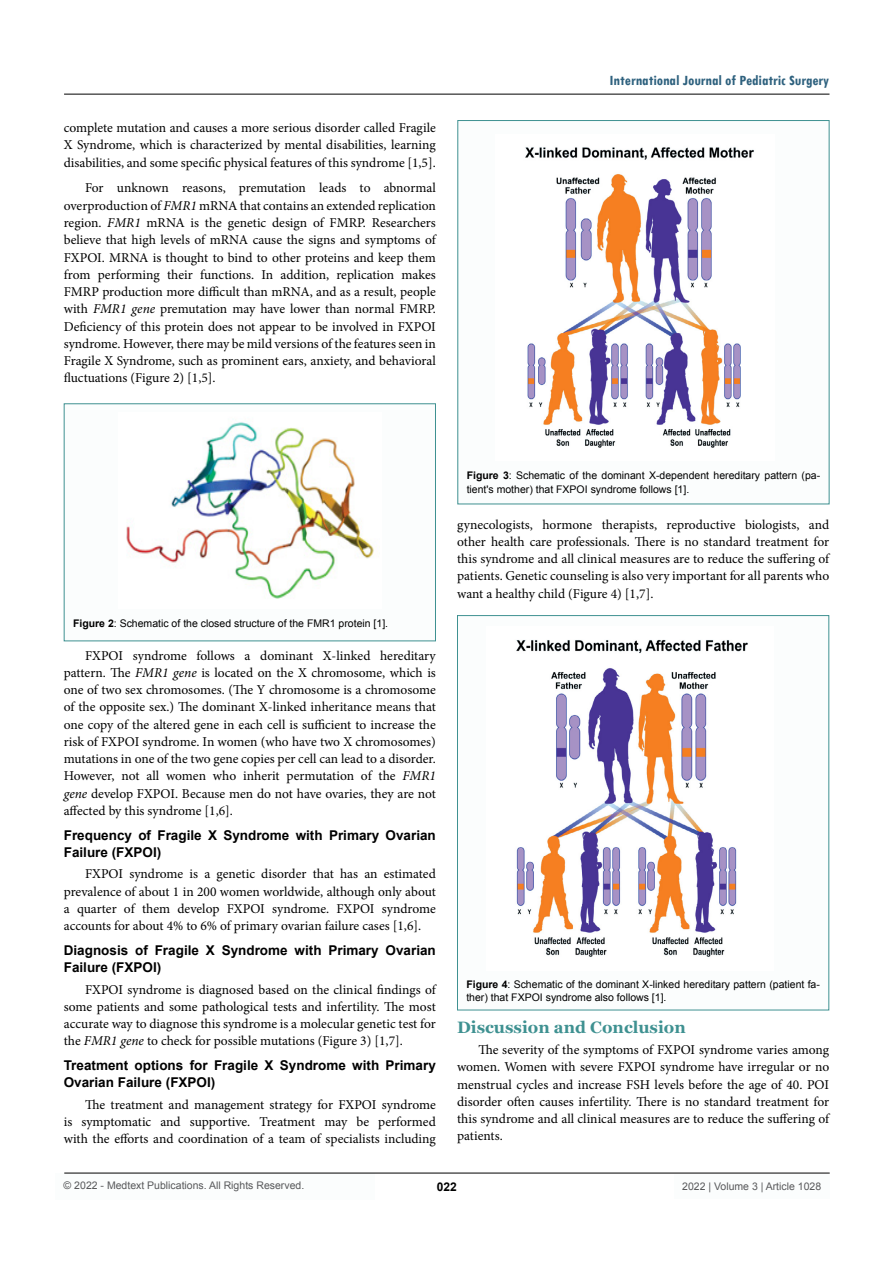
<style>
.page{position:relative;width:893px;height:1263px;background:#fff}
.page>*{position:absolute;margin:0;border:0;box-sizing:border-box;transform-origin:0 0}
.t1{font:700 16.5px "Georgia";color:#3f9191}
.t2{font:700 condensed 15px "Tw Cen";color:#2e617e}
.t3{font:13.5px/17.2px "Minion Pro";color:#000;text-align:justify}
.t4{font:700 13.5px/17.2px "Arial";color:#000}
.t5{font:700 12px "Arial";color:#000}
.t6{font:10.5px/13.5px "Arial";color:#000}
.t7{font:10.5px "Arial";color:#58595b}
.s1{font-style:italic}
.s2{font-weight:700}
</style>
<div class="page">
<div style="left:55px;top:1173px;width:320px;height:26px;background:#fbfdfd"></div>
<hr style="left:64px;top:1173px;width:766px;height:1px;background:#000">
<hr style="left:64px;top:94px;width:765px;height:1px;background:#000">
<div style="left:674px;top:1174px;width:156px;height:25px;background:#fbfdfd"></div>
<div style="left:64px;top:404px;width:371px;height:237px;background:#fbfdfd"></div>
<div style="left:64px;top:403px;width:372px;height:238px;border:1px solid #3f9191"></div>
<img style="left:126px;top:422px;width:248px;height:177px">
<div style="left:458px;top:121px;width:371px;height:383px;background:#fbfdfd"></div>
<div style="left:457px;top:120px;width:372px;height:384px;border:1px solid #3f9191"></div>
<img style="left:525px;top:147px;width:229px;height:301px">
<div style="left:457px;top:615px;width:372px;height:395px;background:#fbfdfd"></div>
<div style="left:457px;top:615px;width:372px;height:395px;border:1px solid #3f9191"></div>
<img style="left:516px;top:640px;width:232px;height:317px">
<p class="t3" style="left:64px;top:119px;width:374px">complete mutation and causes a more serious disorder called Fragile X Syndrome, which is characterized by mental disabilities, learning disabilities, and some specific physical features of this syndrome [1,5].</p>
<p class="t3" style="left:64px;top:180px;width:374px;text-indent:21px">For unknown reasons, premutation leads to abnormal overproduction of <span class="s1">FMR1</span> mRNA that contains an extended replication region. <span class="s1">FMR1</span> mRNA is the genetic design of FMRP. Researchers believe that high levels of mRNA cause the signs and symptoms of FXPOI. MRNA is thought to bind to other proteins and keep them from performing their functions. In addition, replication makes FMRP production more difficult than mRNA, and as a result, people with <span class="s1">FMR1 gene</span> premutation may have lower than normal FMRP.<br>Deficiency of this protein does not appear to be involved in FXPOI syndrome. However, there may be mild versions of the features seen in Fragile X Syndrome, such as prominent ears, anxiety, and behavioral fluctuations (Figure 2) [1,5].</p>
<p class="t2" style="left:610px;top:72px;width:221px">International Journal of Pediatric Surgery</p>
<p class="t6" style="left:73px;top:617px;width:317px"><span class="s2">Figure 2</span>: Schematic of the closed structure of the FMR1 protein [1].</p>
<p class="t3" style="left:64px;top:647px;width:374px;text-indent:21px">FXPOI syndrome follows a dominant X-linked hereditary pattern. The <span class="s1">FMR1 gene</span> is located on the X chromosome, which is one of two sex chromosomes. (The Y chromosome is a chromosome of the opposite sex.) The dominant X-linked inheritance means that one copy of the altered gene in each cell is sufficient to increase the risk of FXPOI syndrome. In women (who have two X chromosomes) mutations in one of the two gene copies per cell can lead to a disorder.<br>However, not all women who inherit permutation of the <span class="s1">FMR1 gene</span> develop FXPOI. Because men do not have ovaries, they are not affected by this syndrome [1,6].</p>
<p class="t4" style="left:64px;top:827px;width:374px">Frequency of Fragile X Syndrome with Primary Ovarian<br>Failure (FXPOI)</p>
<p class="t3" style="left:64px;top:865px;width:374px;text-indent:21px">FXPOI syndrome is a genetic disorder that has an estimated prevalence of about 1 in 200 women worldwide, although only about a quarter of them develop FXPOI syndrome. FXPOI syndrome accounts for about 4% to 6% of primary ovarian failure cases [1,6].</p>
<p class="t4" style="left:64px;top:942px;width:374px">Diagnosis of Fragile X Syndrome with Primary Ovarian<br>Failure (FXPOI)</p>
<p class="t3" style="left:64px;top:981px;width:374px;text-indent:21px">FXPOI syndrome is diagnosed based on the clinical findings of some patients and some pathological tests and infertility. The most accurate way to diagnose this syndrome is a molecular genetic test for the <span class="s1">FMR1 gene</span> to check for possible mutations (Figure 3) [1,7].</p>
<p class="t4" style="left:64px;top:1057px;width:374px">Treatment options for Fragile X Syndrome with Primary<br>Ovarian Failure (FXPOI)</p>
<p class="t3" style="left:64px;top:1096px;width:374px;text-indent:21px">The treatment and management strategy for FXPOI syndrome is symptomatic and supportive. Treatment may be performed with the efforts and coordination of a team of specialists including</p>
<p class="t6" style="left:467px;top:469px;width:355px"><span class="s2">Figure 3</span>: Schematic of the dominant X-dependent hereditary pattern (pa&shy;tient's mother) that FXPOI syndrome follows [1].</p>
<p class="t3" style="left:457px;top:516px;width:374px">gynecologists, hormone therapists, reproductive biologists, and other health care professionals. There is no standard treatment for this syndrome and all clinical measures are to reduce the suffering of patients. Genetic counseling is also very important for all parents who want a healthy child (Figure 4) [1,7].</p>
<p class="t6" style="left:466px;top:977px;width:355px"><span class="s2">Figure 4</span>: Schematic of the dominant X-linked hereditary pattern (patient fa&shy;ther) that FXPOI syndrome also follows [1].</p>
<p class="t1" style="left:457px;top:1016px;width:230px">Discussion and Conclusion</p>
<p class="t3" style="left:457px;top:1041px;width:374px;text-indent:21px">The severity of the symptoms of FXPOI syndrome varies among women. Women with severe FXPOI syndrome have irregular or no menstrual cycles and increase FSH levels before the age of 40. POI disorder often causes infertility. There is no standard treatment for this syndrome and all clinical measures are to reduce the suffering of patients.</p>
<p class="t7" style="left:64px;top:1179px;width:242px">© 2022 - Medtext Publications. All Rights Reserved.</p>
<p class="t5" style="left:437px;top:1178px;width:22px">022</p>
<p class="t7" style="left:682px;top:1180px;width:140px">2022 | Volume 3 | Article 1028</p>
</div>
